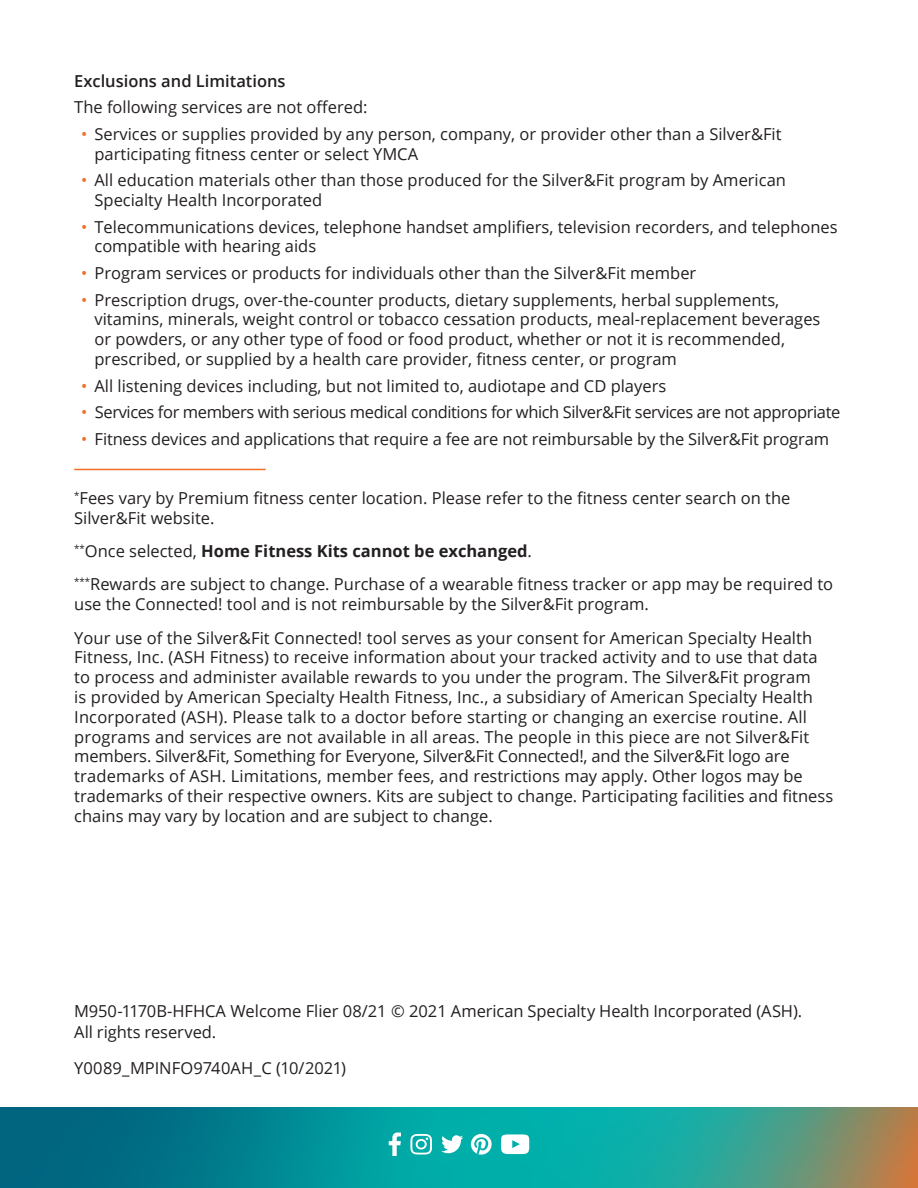
<style>
.page{position:relative;width:918px;height:1188px;background:#fff}
.page>*{position:absolute;margin:0;border:0;box-sizing:border-box;transform-origin:0 0}
.t1{font:16.5px/19.8px "Open Sans";color:#231f20}
.t2{font:16.5px "Open Sans";letter-spacing:-.025em;color:#231f20}
.t3{font:700 16.5px "Open Sans";color:#231f20}
.t4{font:600 16.5px "Open Sans";color:#231f20}
.s1{color:#f36a21}
.s2{font-weight:400}
</style>
<div class="page">
<hr style="left:74px;top:469px;width:192px;height:1px;background:#f36e21">
<img style="left:0;top:1107px;width:918px;height:81px">
<svg style="left:389px;top:1132px;width:12px;height:24px"></svg>
<svg style="left:410px;top:1134px;width:22px;height:21px"></svg>
<svg style="left:441px;top:1135px;width:22px;height:18px"></svg>
<svg style="left:471px;top:1134px;width:21px;height:21px"></svg>
<svg style="left:501px;top:1134px;width:28px;height:20px"></svg>
<p class="t4" style="left:74px;top:70px;width:213px">Exclusions and Limitations</p>
<p class="t1" style="left:74px;top:97px;width:295px">The following services are not offered:</p>
<p class="t1" style="left:94px;top:124px;width:689px;text-indent:-14px"><span class="s1">•</span> Services or supplies provided by any person, company, or provider other than a Silver&amp;Fit participating fitness center or select YMCA</p>
<p class="t1" style="left:94px;top:170px;width:693px;text-indent:-14px"><span class="s1">•</span> All education materials other than those produced for the Silver&amp;Fit program by American<br>Specialty Health Incorporated</p>
<p class="t1" style="left:94px;top:216px;width:745px;text-indent:-14px"><span class="s1">•</span> Telecommunications devices, telephone handset amplifiers, television recorders, and telephones compatible with hearing aids</p>
<p class="t1" style="left:81px;top:263px;width:617px"><span class="s1">•</span> Program services or products for individuals other than the Silver&amp;Fit member</p>
<p class="t1" style="left:94px;top:289px;width:728px;text-indent:-14px"><span class="s1">•</span> Prescription drugs, over-the-counter products, dietary supplements, herbal supplements, vitamins, minerals, weight control or tobacco cessation products, meal-replacement beverages or powders, or any other type of food or food product, whether or not it is recommended, prescribed, or supplied by a health care provider, fitness center, or program</p>
<p class="t1" style="left:81px;top:375px;width:587px"><span class="s1">•</span> All listening devices including, but not limited to, audiotape and CD players</p>
<p class="t2" style="left:81px;top:401px;width:761px"><span class="s1">•</span> Services for members with serious medical conditions for which Silver&amp;Fit services are not appropriate</p>
<p class="t1" style="left:81px;top:428px;width:750px"><span class="s1">•</span> Fitness devices and applications that require a fee are not reimbursable by the Silver&amp;Fit program</p>
<p class="t1" style="left:74px;top:488px;width:718px"><sup>*</sup>Fees vary by Premium fitness center location. Please refer to the fitness center search on the<br>Silver&amp;Fit website.</p>
<p class="t3" style="left:74px;top:539px;width:459px"><sup>**</sup><span class="s2">Once selected,</span> Home Fitness Kits cannot be exchanged<span class="s2">.</span></p>
<p class="t1" style="left:74px;top:574px;width:761px"><sup>***</sup>Rewards are subject to change. Purchase of a wearable fitness tracker or app may be required to use the Connected! tool and is not reimbursable by the Silver&amp;Fit program.</p>
<p class="t1" style="left:74px;top:627px;width:761px">Your use of the Silver&amp;Fit Connected! tool serves as your consent for American Specialty Health Fitness, Inc. (ASH Fitness) to receive information about your tracked activity and to use that data to process and administer available rewards to you under the program. The Silver&amp;Fit program<br>is provided by American Specialty Health Fitness, Inc., a subsidiary of American Specialty Health Incorporated (ASH). Please talk to a doctor before starting or changing an exercise routine. All programs and services are not available in all areas. The people in this piece are not Silver&amp;Fit members. Silver&amp;Fit, Something for Everyone, Silver&amp;Fit Connected!, and the Silver&amp;Fit logo are trademarks of ASH. Limitations, member fees, and restrictions may apply. Other logos may be trademarks of their respective owners. Kits are subject to change. Participating facilities and fitness chains may vary by location and are subject to change.</p>
<p class="t1" style="left:74px;top:1000px;width:729px;line-height:21px">M950-1170B-HFHCA Welcome Flier 08/21 © 2021 American Specialty Health Incorporated (ASH).<br>All rights reserved.</p>
<p class="t1" style="left:74px;top:1058px;width:273px">Y0089_MPINFO9740AH_C (10/2021)</p>
</div>
